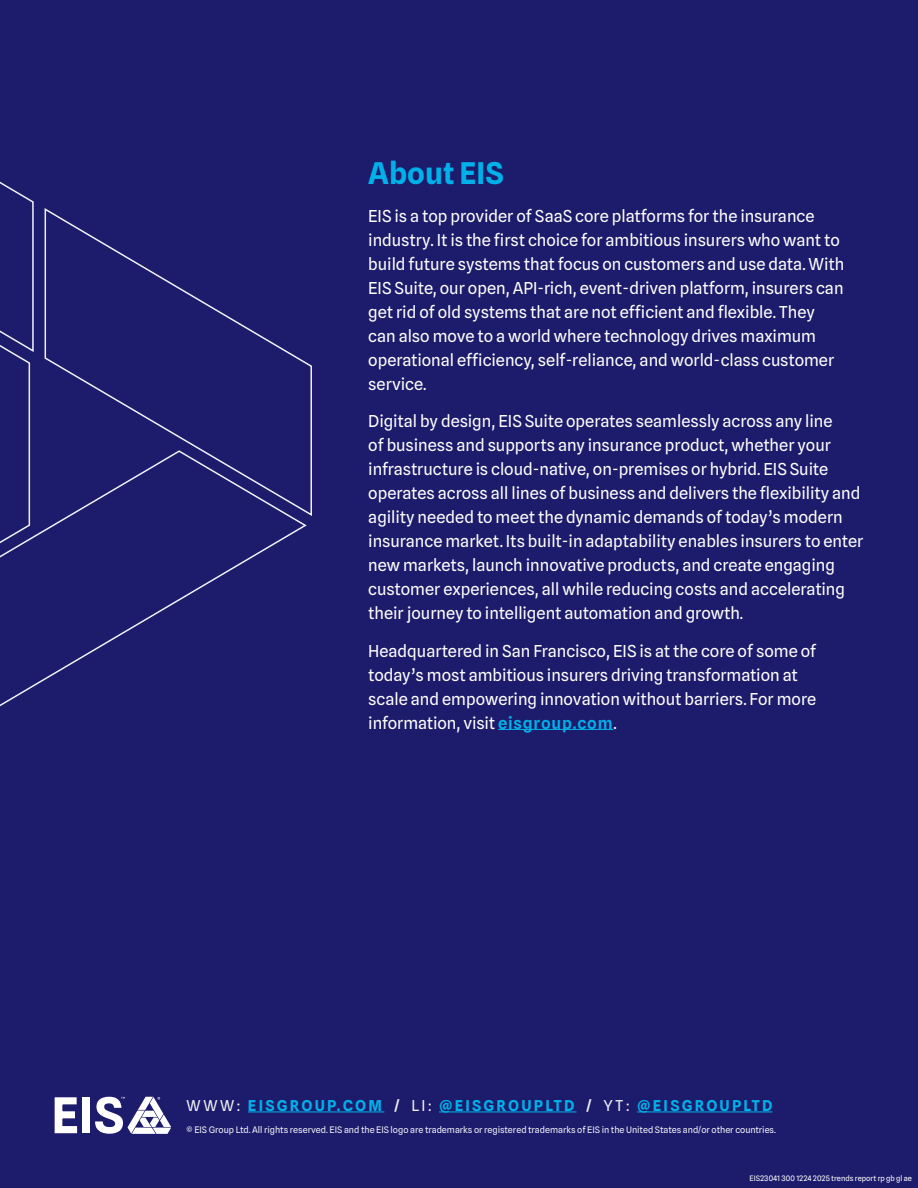
<style>
.page{position:relative;width:918px;height:1188px;background:#1d1b6b}
.page>*{position:absolute;margin:0;border:0;box-sizing:border-box;transform-origin:0 0}
.Heading_2{font:700 30px "Spline Sans";color:#00b0e9}
.Body{font:16.5px/24px "Spline Sans";color:#fff}
.t1{font:700 15px "Spline Sans";letter-spacing:.15em;color:#00b0e9}
.t2{font:9px "Spline Sans";color:#f1f2f8}
.Body-2{font:7.5px "Spline Sans";color:#fff}
.s1{font-weight:600;color:#00b0e9}
.s2{font-weight:400;color:#f1f2f8}
.s3{font-weight:600;color:#f1f2f8}
</style>
<div class="page">
<svg style="left:55px;top:1097px;width:22px;height:36px"></svg>
<div style="left:82px;top:1097px;width:8px;height:36px;background:#fff"></div>
<svg style="left:95px;top:1097px;width:76px;height:37px"></svg>
<hr style="left:248px;top:1112px;width:136px;height:1px;background:#00b0e9">
<hr style="left:439px;top:1112px;width:138px;height:1px;background:#00b0e9">
<hr style="left:637px;top:1112px;width:135px;height:1px;background:#00b0e9">
<svg style="left:0;top:181px;width:312px;height:526px"></svg>
<hr style="left:498px;top:729px;width:115px;height:1px;background:#00b0e9">
<p class="Heading_2" style="left:368px;top:154px;width:137px">About EIS</p>
<p class="Body" style="left:368px;top:204px;width:478px">EIS is a top provider of SaaS core platforms for the insurance industry. It is the first choice for ambitious insurers who want to build future systems that focus on customers and use data. With EIS Suite, our open, API-rich, event-driven platform, insurers can get rid of old systems that are not efficient and flexible. They can also move to a world where technology drives maximum operational efficiency, self-reliance, and world-class customer service.</p>
<p class="Body" style="left:368px;top:409px;width:497px">Digital by design, EIS Suite operates seamlessly across any line<br>of business and supports any insurance product, whether your infrastructure is cloud-native, on-premises or hybrid. EIS Suite operates across all lines of business and delivers the flexibility and agility needed to meet the dynamic demands of today’s modern insurance market. Its built-in adaptability enables insurers to enter new markets, launch innovative products, and create engaging customer experiences, all while reducing costs and accelerating their journey to intelligent automation and growth.</p>
<p class="Body" style="left:368px;top:639px;width:450px">Headquartered in San Francisco, EIS is at the core of some of today’s most ambitious insurers driving transformation at scale and empowering innovation without barriers. For more information, visit <span class="s1">eisgroup.com</span>.</p>
<p class="t1" style="left:187px;top:1096px;width:587px"><span class="s2">WWW:</span> EISGROUP.COM <span class="s3">/</span> <span class="s2">LI:</span> @EISGROUPLTD <span class="s3">/</span> <span class="s2">YT:</span> @EISGROUPLTD</p>
<p class="t2" style="left:187px;top:1124px;width:591px">© EIS Group Ltd. All rights reserved. EIS and the EIS logo are trademarks or registered trademarks of EIS in the United States and/or other countries.</p>
<p class="Body-2" style="left:750px;top:1174px;width:164px">EIS23041 300 1224 2025 trends report rp gb gl ae</p>
</div>
